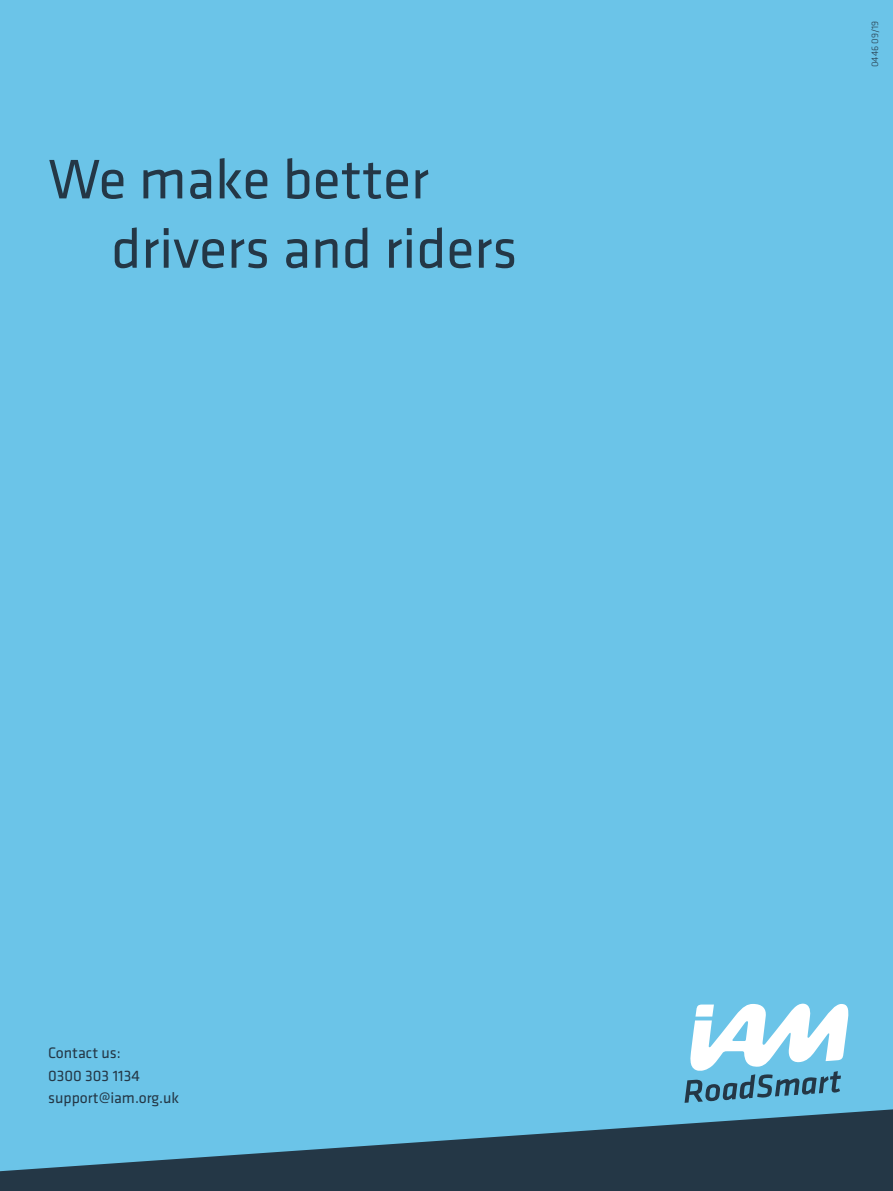
<style>
.page{position:relative;width:893px;height:1191px;background:#6bc4e8}
.page>*{position:absolute;margin:0;border:0;box-sizing:border-box;transform-origin:0 0}
.t1{font:57.75px/69.3px "Klavika";color:#243746}
.t2{font:15.75px/22.8px "Klavika";color:#243746}
.t3{font:300 9.8px "Klavika";color:#243746}
</style>
<div class="page">
<svg style="left:0;top:1109px;width:893px;height:82px;fill:#243746"></svg>
<svg style="left:684px;top:1003px;width:164px;height:99px"></svg>
<h1 class="t1" style="left:111px;top:143px;width:408px;text-indent:-63px">We make better drivers and riders</h1>
<p class="t2" style="left:48px;top:1040px;width:133px">Contact us:<br>0300 303 1134 support@iam.org.uk</p>
<p class="t3" style="left:869px;top:67px;width:48px;rotate:-90deg">0446 09/19</p>
</div>
